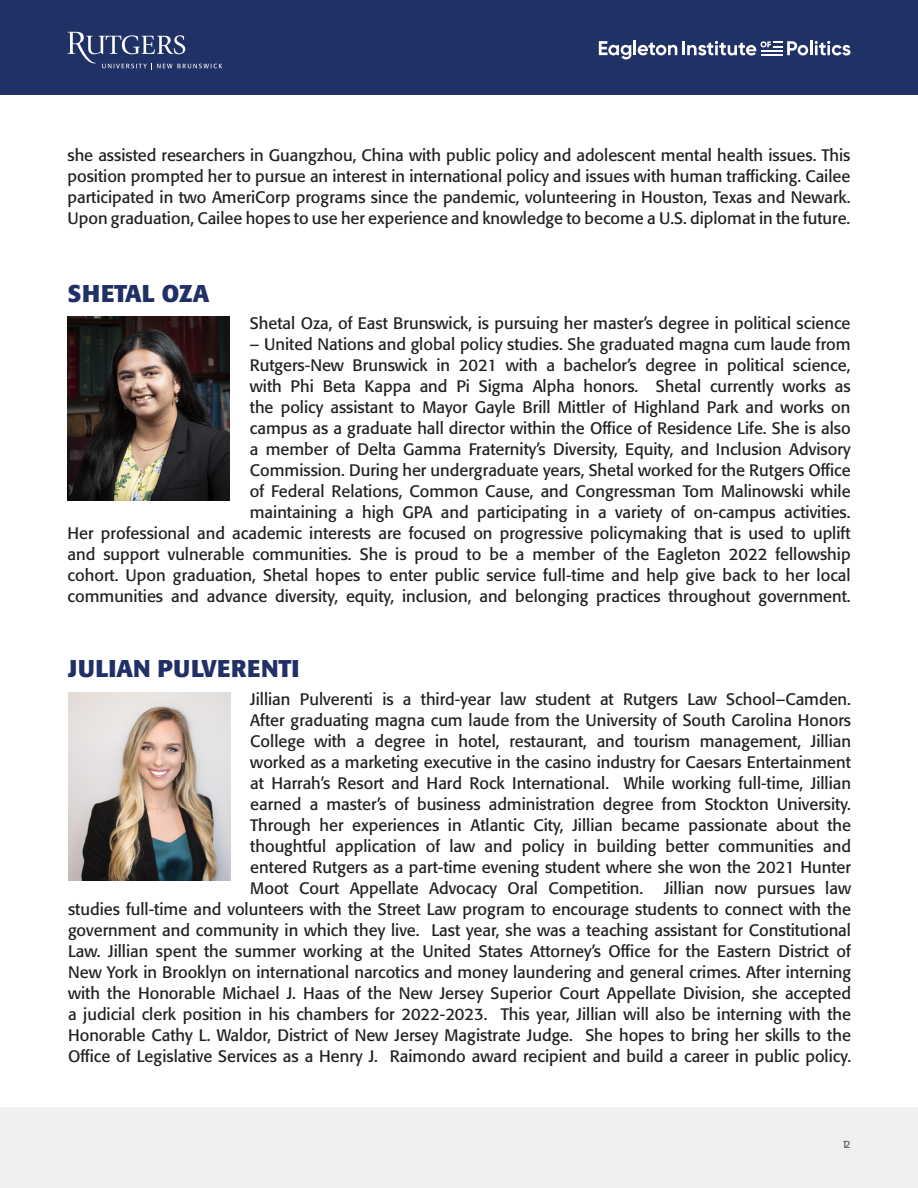
<style>
.page{position:relative;width:918px;height:1188px;background:#fff}
.page>*{position:absolute;margin:0;border:0;box-sizing:border-box;transform-origin:0 0}
.Bodycopy{font:700 24px "Formata BQ";color:#203066}
.Bodycopy-2{font:16.5px/21px "Formata BQ";color:#241f21;text-align:justify}
.t1{font:10.5px "Formata BQ";color:#5c5c5f}
</style>
<div class="page">
<div style="left:0;top:1108px;width:918px;height:80px;background:#edeff1"></div>
<div style="left:0;top:0;width:918px;height:94px;background:#203166"></div>
<svg style="left:67px;top:31px;width:155px;height:39px"></svg>
<svg style="left:599px;top:41px;width:32px;height:18px"></svg>
<hr style="left:633px;top:41px;width:3px;height:14px;background:#fff">
<svg style="left:638px;top:42px;width:39px;height:14px"></svg>
<hr style="left:810px;top:41px;width:3px;height:14px;background:#fff">
<svg style="left:815px;top:41px;width:35px;height:15px"></svg>
<hr style="left:682px;top:41px;width:3px;height:14px;background:#fff">
<svg style="left:687px;top:41px;width:121px;height:15px"></svg>
<img style="left:68px;top:317px;width:162px;height:183px">
<img style="left:68px;top:692px;width:162px;height:189px">
<p class="Bodycopy-2" style="left:68px;top:145px;width:785px">she assisted researchers in Guangzhou, China with public policy and adolescent mental health issues. This position prompted her to pursue an interest in international policy and issues with human trafficking. Cailee participated in two AmeriCorp programs since the pandemic, volunteering in Houston, Texas and Newark.<br>Upon graduation, Cailee hopes to use her experience and knowledge to become a U.S. diplomat in the future.</p>
<p class="Bodycopy" style="left:68px;top:279px;width:143px">SHETAL OZA</p>
<p class="Bodycopy-2" style="left:250px;top:313px;width:602px">Shetal Oza, of East Brunswick, is pursuing her master’s degree in political science</p>
<p class="Bodycopy-2" style="left:68px;top:334px;width:785px;text-align:right">– United Nations and global policy studies. She graduated magna cum laude from<br>Rutgers-New Brunswick in 2021 with a bachelor’s degree in political science,<br>with Phi Beta Kappa and Pi Sigma Alpha honors. Shetal currently works as<br>the policy assistant to Mayor Gayle Brill Mittler of Highland Park and works on<br>campus as a graduate hall director within the Office of Residence Life. She is also<br>a member of Delta Gamma Fraternity’s Diversity, Equity, and Inclusion Advisory<br>Commission. During her undergraduate years, Shetal worked for the Rutgers Office<br>of Federal Relations, Common Cause, and Congressman Tom Malinowski while<br>maintaining a high GPA and participating in a variety of on-campus activities.<br>Her professional and academic interests are focused on progressive policymaking that is used to uplift and support vulnerable communities. She is proud to be a member of the Eagleton 2022 fellowship cohort. Upon graduation, Shetal hopes to enter public service full-time and help give back to her local communities and advance diversity, equity, inclusion, and belonging practices throughout government.</p>
<p class="Bodycopy" style="left:68px;top:653px;width:233px">JULIAN PULVERENTI</p>
<p class="Bodycopy-2" style="left:250px;top:688px;width:602px">Jillian Pulverenti is a third-year law student at Rutgers Law School–Camden.<br>After graduating magna cum laude from the University of South Carolina Honors College with a degree in hotel, restaurant, and tourism management, Jillian worked as a marketing executive in the casino industry for Caesars Entertainment at Harrah’s Resort and Hard Rock International. While working full-time, Jillian earned a master’s of business administration degree from Stockton University.<br>Through her experiences in Atlantic City, Jillian became passionate about the thoughtful application of law and policy in building better communities and entered Rutgers as a part-time evening student where she won the 2021 Hunter Moot Court Appellate Advocacy Oral Competition.</p>
<p class="Bodycopy-2" style="left:68px;top:877px;width:785px;text-indent:596px">Jillian now pursues law studies full-time and volunteers with the Street Law program to encourage students to connect with the government and community in which they live. Last year, she was a teaching assistant for Constitutional Law. Jillian spent the summer working at the United States Attorney’s Office for the Eastern District of New York in Brooklyn on international narcotics and money laundering and general crimes. After interning with the Honorable Michael J. Haas of the New Jersey Superior Court Appellate Division, she accepted a judicial clerk position in his chambers for 2022-2023. This year, Jillian will also be interning with the Honorable Cathy L. Waldor, District of New Jersey Magistrate Judge. She hopes to bring her skills to the Office of Legislative Services as a Henry J. Raimondo award recipient and build a career in public policy.</p>
<p class="t1" style="left:842px;top:1138px;width:10px">12</p>
</div>
